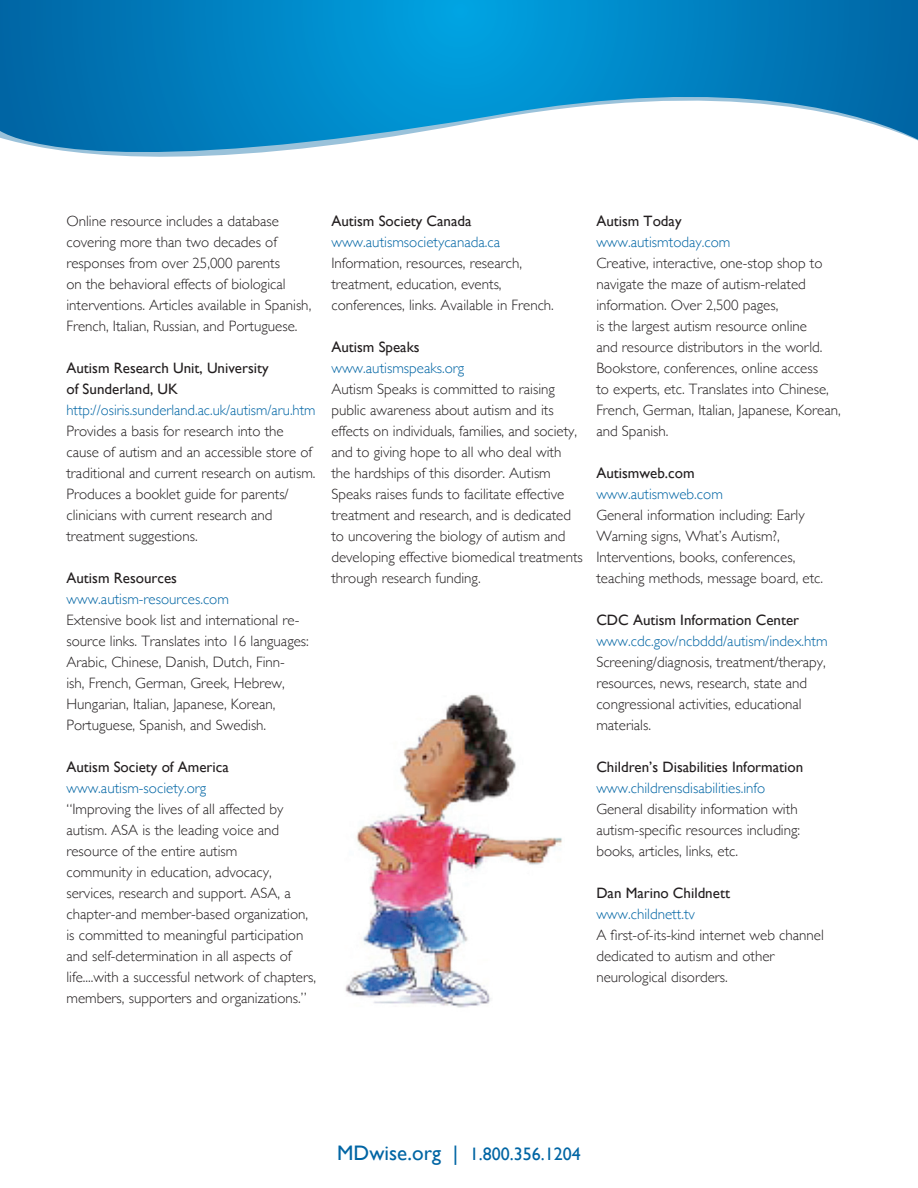
<style>
.page{position:relative;width:918px;height:1188px;background:#fff}
.page>*{position:absolute;margin:0;border:0;box-sizing:border-box;transform-origin:0 0}
.t1{font:18px "Gill Sans";color:#0065a4}
.t2{font:300 15px/21px "Gill Sans";color:#231f20}
.t3{font:300 15px "Gill Sans";color:#0065a4}
.t4{font:15px/21px "Gill Sans";color:#231f20}
.s1{font-size:21px}
</style>
<div class="page">
<img style="left:345px;top:694px;width:217px;height:314px">
<svg style="left:0;top:0;width:918px;height:157px"></svg>
<p class="t2" style="left:66px;top:210px;width:246px">Online resource includes a database covering more than two decades of responses from over 25,000 parents<br>on the behavioral effects of biological interventions. Articles available in Spanish, French, Italian, Russian, and Portuguese.</p>
<p class="t4" style="left:66px;top:358px;width:204px">Autism Research Unit, University of Sunderland, UK</p>
<p class="t3" style="left:66px;top:399px;width:251px">http://osiris.sunderland.ac.uk/autism/aru.htm</p>
<p class="t2" style="left:66px;top:420px;width:251px">Provides a basis for research into the cause of autism and an accessible store of traditional and current research on autism.<br>Produces a booklet guide for parents/ clinicians with current research and treatment suggestions.</p>
<p class="t4" style="left:66px;top:568px;width:112px">Autism Resources</p>
<p class="t3" style="left:66px;top:588px;width:164px">www.autism-resources.com</p>
<p class="t2" style="left:66px;top:609px;width:244px">Extensive book list and international re&shy;source links. Translates into 16 languages:<br>Arabic, Chinese, Danish, Dutch, Finn-<br>ish, French, German, Greek, Hebrew, Hungarian, Italian, Japanese, Korean, Portuguese, Spanish, and Swedish.</p>
<p class="t4" style="left:66px;top:757px;width:164px">Autism Society of America</p>
<p class="t3" style="left:66px;top:777px;width:141px">www.autism-society.org</p>
<p class="t2" style="left:66px;top:798px;width:251px">“Improving the lives of all affected by autism. ASA is the leading voice and resource of the entire autism<br>community in education, advocacy, services, research and support. ASA, a chapter-and member-based organization, is committed to meaningful participation and self-determination in all aspects of life....with a successful network of chapters, members, supporters and organizations.”</p>
<p class="t4" style="left:331px;top:211px;width:142px">Autism Society Canada</p>
<p class="t3" style="left:331px;top:231px;width:170px">www.autismsocietycanada.ca</p>
<p class="t2" style="left:331px;top:252px;width:224px">Information, resources, research, treatment, education, events, conferences, links. Available in French.</p>
<p class="t4" style="left:331px;top:337px;width:90px">Autism Speaks</p>
<p class="t3" style="left:331px;top:357px;width:134px">www.autismspeaks.org</p>
<p class="t2" style="left:331px;top:378px;width:253px">Autism Speaks is committed to raising public awareness about autism and its effects on individuals, families, and society, and to giving hope to all who deal with the hardships of this disorder. Autism Speaks raises funds to facilitate effective treatment and research, and is dedicated to uncovering the biology of autism and developing effective biomedical treatments through research funding.</p>
<p class="t4" style="left:596px;top:211px;width:87px">Autism Today</p>
<p class="t3" style="left:596px;top:231px;width:136px">www.autismtoday.com</p>
<p class="t2" style="left:596px;top:252px;width:246px">Creative, interactive, one-stop shop to navigate the maze of autism-related information. Over 2,500 pages,<br>is the largest autism resource online<br>and resource distributors in the world.<br>Bookstore, conferences, online access<br>to experts, etc. Translates into Chinese, French, German, Italian, Japanese, Korean, and Spanish.</p>
<p class="t4" style="left:596px;top:463px;width:100px">Autismweb.com</p>
<p class="t3" style="left:596px;top:483px;width:128px">www.autismweb.com</p>
<p class="t2" style="left:596px;top:504px;width:228px">General information including: Early Warning signs, What’s Autism?, Interventions, books, conferences, teaching methods, message board, etc.</p>
<p class="t4" style="left:596px;top:610px;width:204px">CDC Autism Information Center</p>
<p class="t3" style="left:596px;top:630px;width:233px">www.cdc.gov/ncbddd/autism/index.htm</p>
<p class="t2" style="left:596px;top:651px;width:231px">Screening/diagnosis, treatment/therapy, resources, news, research, state and congressional activities, educational materials.</p>
<p class="t4" style="left:596px;top:757px;width:208px">Children’s Disabilities Information</p>
<p class="t3" style="left:596px;top:777px;width:170px">www.childrensdisabilities.info</p>
<p class="t2" style="left:596px;top:798px;width:205px">General disability information with autism-specific resources including: books, articles, links, etc.</p>
<p class="t4" style="left:596px;top:883px;width:135px">Dan Marino Childnett</p>
<p class="t3" style="left:596px;top:903px;width:100px">www.childnett.tv</p>
<p class="t2" style="left:596px;top:924px;width:229px">A first-of-its-kind internet web channel dedicated to autism and other neurological disorders.</p>
<p class="t1" style="left:337px;top:1144px;width:245px"><span class="s1">MDwise.org |</span> 1.800.356.1204</p>
</div>
